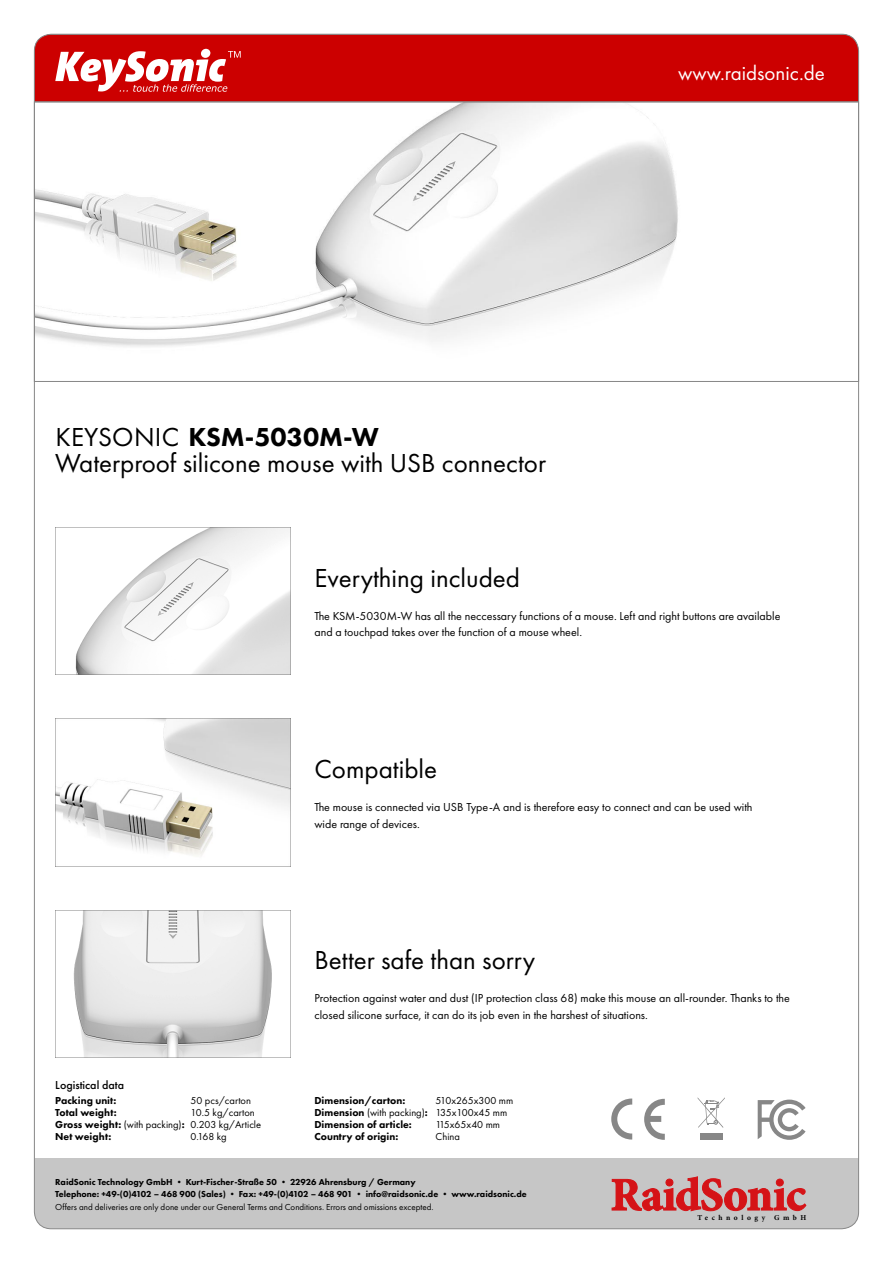
<style>
.page{position:relative;width:893px;height:1263px;background:#fff}
.page>*{position:absolute;margin:0;border:0;box-sizing:border-box;transform-origin:0 0}
.t1{font:27px "Futura PT";color:#000}
.t2{font:800 27px "Futura PT";color:#000}
.t3{font:21px "Futura PT";color:#fff}
.t4{font:12px/16.5px "Futura PT";color:#000}
.t5{font:500 12px "Futura PT";color:#000}
.t6{font:800 10.5px/12px "Futura PT";color:#000}
.t7{font:10.5px/12px "Futura PT";color:#000}
.t8{font:800 9px/12px "Futura PT";color:#000}
.t9{font:9px "Futura PT";color:#000}
.t10{font:700 7.5px "Minion Pro";letter-spacing:.47em;color:#000}
.s1{font-weight:400}
</style>
<div class="page">
<svg style="left:36px;top:102px;width:821px;height:280px"></svg>
<img style="left:55px;top:528px;width:236px;height:147px">
<img style="left:55px;top:719px;width:236px;height:147px">
<img style="left:55px;top:910px;width:236px;height:147px">
<svg style="left:758px;top:1099px;width:48px;height:41px"></svg>
<div style="left:700px;top:1134px;width:22px;height:6px;background:#878787"></div>
<svg style="left:698px;top:1097px;width:27px;height:31px"></svg>
<svg style="left:611px;top:1098px;width:21px;height:41px"></svg>
<svg style="left:644px;top:1099px;width:21px;height:41px"></svg>
<div style="left:34px;top:1159px;width:825px;height:70px;background:#c6c6c6"></div>
<svg style="left:612px;top:1176px;width:194px;height:35px"></svg>
<div style="left:34px;top:34px;width:825px;height:68px;background:#c00"></div>
<svg style="left:55px;top:49px;width:186px;height:43px"></svg>
<h2 class="t3" style="left:678px;top:60px;width:148px">www.raidsonic.de</h2>
<h1 class="t2" style="left:55px;top:420px;width:325px"><span class="s1">KEYSONIC</span> KSM-5030M-W</h1>
<h1 class="t1" style="left:55px;top:447px;width:492px">Waterproof silicone mouse with USB connector</h1>
<h1 class="t1" style="left:314px;top:562px;width:207px">Everything included</h1>
<p class="t4" style="left:314px;top:607px;width:467px">The KSM-5030M-W has all the neccessary functions of a mouse. Left and right buttons are available and a touchpad takes over the function of a mouse wheel.</p>
<h1 class="t1" style="left:314px;top:753px;width:124px">Compatible</h1>
<p class="t4" style="left:314px;top:799px;width:440px">The mouse is connected via USB Type-A and is therefore easy to connect and can be used with wide range of devices.</p>
<h1 class="t1" style="left:314px;top:944px;width:222px">Better safe than sorry</h1>
<p class="t4" style="left:314px;top:990px;width:477px">Protection against water and dust (IP protection class 68) make this mouse an all-rounder. Thanks to the closed silicone surface, it can do its job even in the harshest of situations.</p>
<p class="t5" style="left:55px;top:1078px;width:70px">Logistical data</p>
<p class="t6" style="left:55px;top:1094px;width:131px">Packing unit:<br>Total weight:<br>Gross weight: <span class="s1">(with packing)</span>:<br>Net weight:</p>
<p class="t6" style="left:314px;top:1094px;width:115px">Dimension/carton:<br>Dimension <span class="s1">(with packing)</span>:<br>Dimension of article:<br>Country of origin:</p>
<p class="t8" style="left:55px;top:1175px;width:473px">RaidSonic Technology GmbH • Kurt-Fischer-Straße 50 • 22926 Ahrensburg / Germany<br>Telephone: +49-(0)4102 – 468 900 (Sales) • Fax: +49-(0)4102 – 468 901 • info@raidsonic.de • www.raidsonic.de</p>
<p class="t9" style="left:55px;top:1202px;width:380px">Offers and deliveries are only done under our General Terms and Conditions. Errors and omissions excepted.</p>
<p class="t7" style="left:190px;top:1094px;width:72px">50 pcs/carton<br>10.5 kg/carton<br>0.203 kg/Article<br>0.168 kg</p>
<p class="t7" style="left:436px;top:1094px;width:79px">510x265x300 mm<br>135x100x45 mm<br>115x65x40 mm<br>China</p>
<p class="t10" style="left:697px;top:1212px;width:110px">Technology GmbH</p>
</div>
